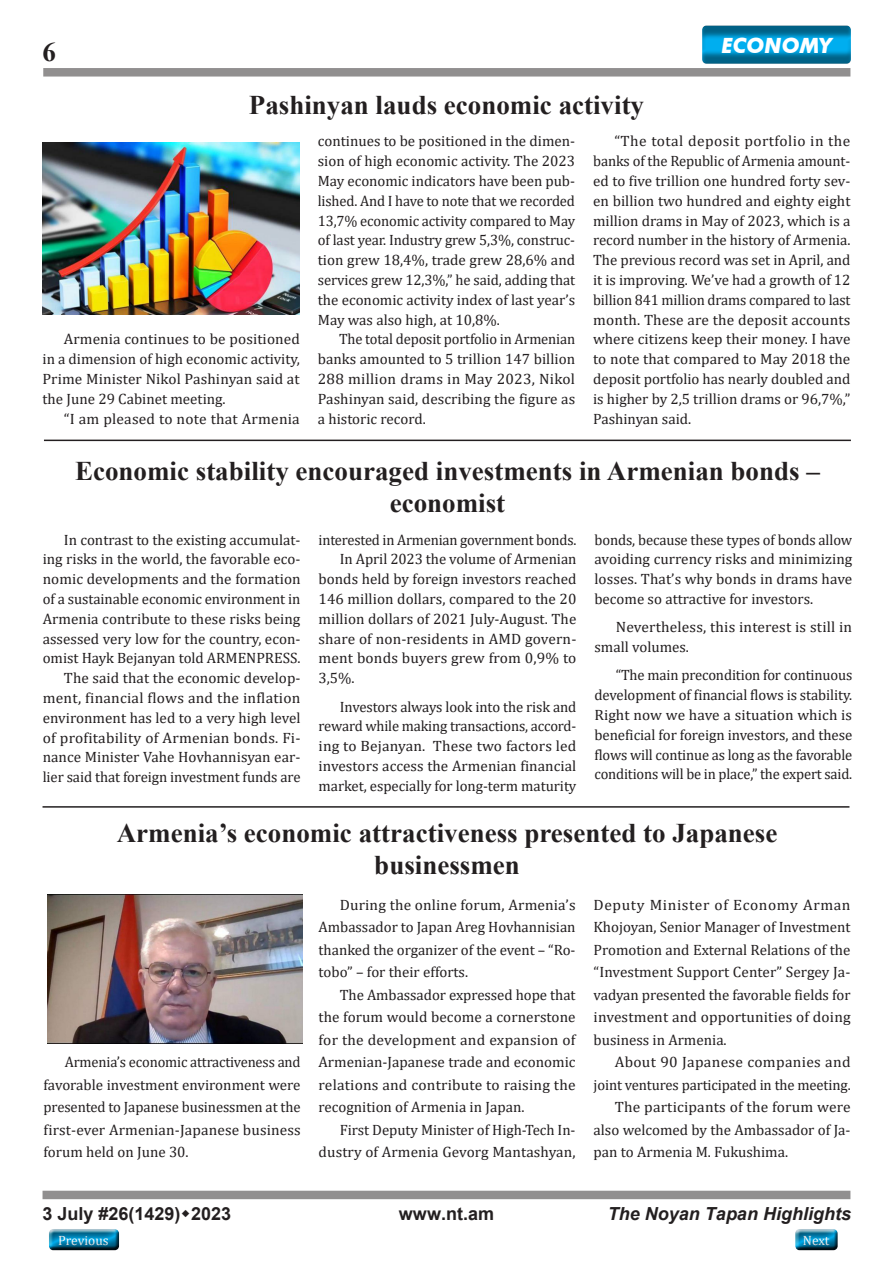
<style>
.page{position:relative;width:893px;height:1263px;background:#fff}
.page>*{position:absolute;margin:0;border:0;box-sizing:border-box;transform-origin:0 0}
.t1{font:700 27px/32.4px "Times New Roman";color:#231f20;text-align:center}
.t2{font:italic 700 21px "Futura BT";color:#fff}
.t3{font:700 18px "Arial";color:#231f20}
.t4{font:italic 700 18px "Arial";color:#231f20}
.t5{font:15px/19.8px "Cambria";color:#231f20;text-align:justify}
.t6{font:13.5px "Cambria";color:#fff}
</style>
<div class="page">
<div style="left:792px;top:1228px;width:50px;height:27px;background:#231f20;opacity:.75"></div>
<div style="left:46px;top:1228px;width:77px;height:27px;background:#231f20;opacity:.75"></div>
<div style="left:43px;top:68px;width:807px;height:9px;background:#918f8f"></div>
<div style="left:43px;top:1191px;width:807px;height:8px;background:#918f8f"></div>
<div style="left:701px;top:24px;width:155px;height:41px;background:#231f20;opacity:.5"></div>
<hr style="left:43px;top:806px;width:806px;height:2px;background:#231f20">
<hr style="left:44px;top:440px;width:807px;height:1px;background:#231f20">
<img style="left:43px;top:142px;width:256px;height:173px">
<img style="left:48px;top:895px;width:255px;height:148px">
<h1 class="t1" style="left:43px;top:35px;width:15px">6</h1>
<h1 class="t1" style="left:249px;top:88px;width:397px">Pashinyan lauds economic activity</h1>
<h2 class="t2" style="left:721px;top:32px;width:112px">ECONOMY</h2>
<p class="t5" style="left:43px;top:329px;width:259px;text-indent:21px">Armenia continues to be positioned in a dimension of high economic activity, Prime Minister Nikol Pashinyan said at the June 29 Cabinet meeting.</p>
<p class="t5" style="left:64px;top:408px;width:238px">“I am pleased to note that Armenia</p>
<p class="t5" style="left:318px;top:131px;width:259px">continues to be positioned in the dimen&shy;sion of high economic activity. The 2023<br>May economic indicators have been pub&shy;lished. And I have to note that we recorded 13,7% economic activity compared to May of last year. Industry grew 5,3%, construc&shy;tion grew 18,4%, trade grew 28,6% and services grew 12,3%,” he said, adding that the economic activity index of last year’s May was also high, at 10,8%.</p>
<p class="t5" style="left:318px;top:329px;width:259px;text-indent:21px">The total deposit portfolio in Armenian banks amounted to 5 trillion 147 billion 288 million drams in May 2023, Nikol Pashinyan said, describing the figure as a historic record.</p>
<p class="t5" style="left:593px;top:131px;width:259px;text-indent:21px">“The total deposit portfolio in the banks of the Republic of Armenia amount&shy;ed to five trillion one hundred forty sev&shy;en billion two hundred and eighty eight million drams in May of 2023, which is a record number in the history of Armenia.<br>The previous record was set in April, and it is improving. We’ve had a growth of 12 billion 841 million drams compared to last month. These are the deposit accounts where citizens keep their money. I have to note that compared to May 2018 the deposit portfolio has nearly doubled and is higher by 2,5 trillion drams or 96,7%,” Pashinyan said.</p>
<h1 class="t1" style="left:75px;top:454px;width:746px">Economic stability encouraged investments in Armenian bonds – economist</h1>
<p class="t5" style="left:43px;top:530px;width:259px;text-indent:21px">In contrast to the existing accumulat&shy;ing risks in the world, the favorable eco&shy;nomic developments and the formation of a sustainable economic environment in Armenia contribute to these risks being assessed very low for the country, econ&shy;omist Hayk Bejanyan told ARMENPRESS.</p>
<p class="t5" style="left:43px;top:668px;width:259px;text-indent:21px">The said that the economic develop&shy;ment, financial flows and the inflation environment has led to a very high level of profitability of Armenian bonds. Fi&shy;nance Minister Vahe Hovhannisyan ear&shy;lier said that foreign investment funds are</p>
<p class="t5" style="left:594px;top:530px;width:259px">bonds, because these types of bonds allow avoiding currency risks and minimizing losses. That’s why bonds in drams have become so attractive for investors.</p>
<p class="t5" style="left:594px;top:617px;width:259px;text-indent:21px">Nevertheless, this interest is still in small volumes.</p>
<p class="t5" style="left:594px;top:665px;width:259px;text-indent:21px">“The main precondition for continuous development of financial flows is stability.<br>Right now we have a situation which is beneficial for foreign investors, and these flows will continue as long as the favorable conditions will be in place,” the expert said.</p>
<p class="t5" style="left:319px;top:530px;width:259px">interested in Armenian government bonds.</p>
<p class="t5" style="left:319px;top:549px;width:259px;text-indent:21px">In April 2023 the volume of Armenian bonds held by foreign investors reached 146 million dollars, compared to the 20 million dollars of 2021 July-August. The share of non-residents in AMD govern&shy;ment bonds buyers grew from 0,9% to 3,5%.</p>
<p class="t5" style="left:319px;top:696px;width:259px;text-indent:21px">Investors always look into the risk and reward while making transactions, accord&shy;ing to Bejanyan. These two factors led investors access the Armenian financial market, especially for long-term maturity</p>
<h1 class="t1" style="left:117px;top:816px;width:662px">Armenia’s economic attractiveness presented to Japanese businessmen</h1>
<p class="t5" style="left:44px;top:1051px;width:259px;line-height:22.5px;text-indent:21px">Armenia’s economic attractiveness and favorable investment environment were presented to Japanese businessmen at the first-ever Armenian-Japanese business forum held on June 30.</p>
<p class="t5" style="left:319px;top:893px;width:258px;line-height:22.5px;text-indent:21px">During the online forum, Armenia’s Ambassador to Japan Areg Hovhannisian thanked the organizer of the event – “Ro&shy;tobo” – for their efforts.</p>
<p class="t5" style="left:319px;top:983px;width:259px;line-height:22.5px;text-indent:21px">The Ambassador expressed hope that the forum would become a cornerstone for the development and expansion of Armenian-Japanese trade and economic relations and contribute to raising the recognition of Armenia in Japan.</p>
<p class="t5" style="left:319px;top:1118px;width:258px;line-height:22.5px;text-align:right">First Deputy Minister of High-Tech In&shy;dustry of Armenia Gevorg Mantashyan,</p>
<p class="t5" style="left:594px;top:893px;width:259px;line-height:22.5px">Deputy Minister of Economy Arman Khojoyan, Senior Manager of Investment Promotion and External Relations of the “Investment Support Center” Sergey Ja&shy;vadyan presented the favorable fields for investment and opportunities of doing business in Armenia.</p>
<p class="t5" style="left:594px;top:1051px;width:259px;line-height:22.5px;text-align:right">About 90 Japanese companies and joint ventures participated in the meeting.</p>
<p class="t5" style="left:594px;top:1096px;width:258px;line-height:22.5px;text-indent:21px">The participants of the forum were also welcomed by the Ambassador of Ja&shy;pan to Armenia M. Fukushima.</p>
<p class="t3" style="left:43px;top:1201px;width:190px">3 July #26(1429) 2023</p>
<p class="t3" style="left:399px;top:1201px;width:97px">www.nt.am</p>
<p class="t4" style="left:608px;top:1202px;width:245px">The Noyan Tapan Highlights</p>
<p class="t6" style="left:58px;top:1232px;width:52px">Previous</p>
<p class="t6" style="left:803px;top:1232px;width:28px">Next</p>
</div>
